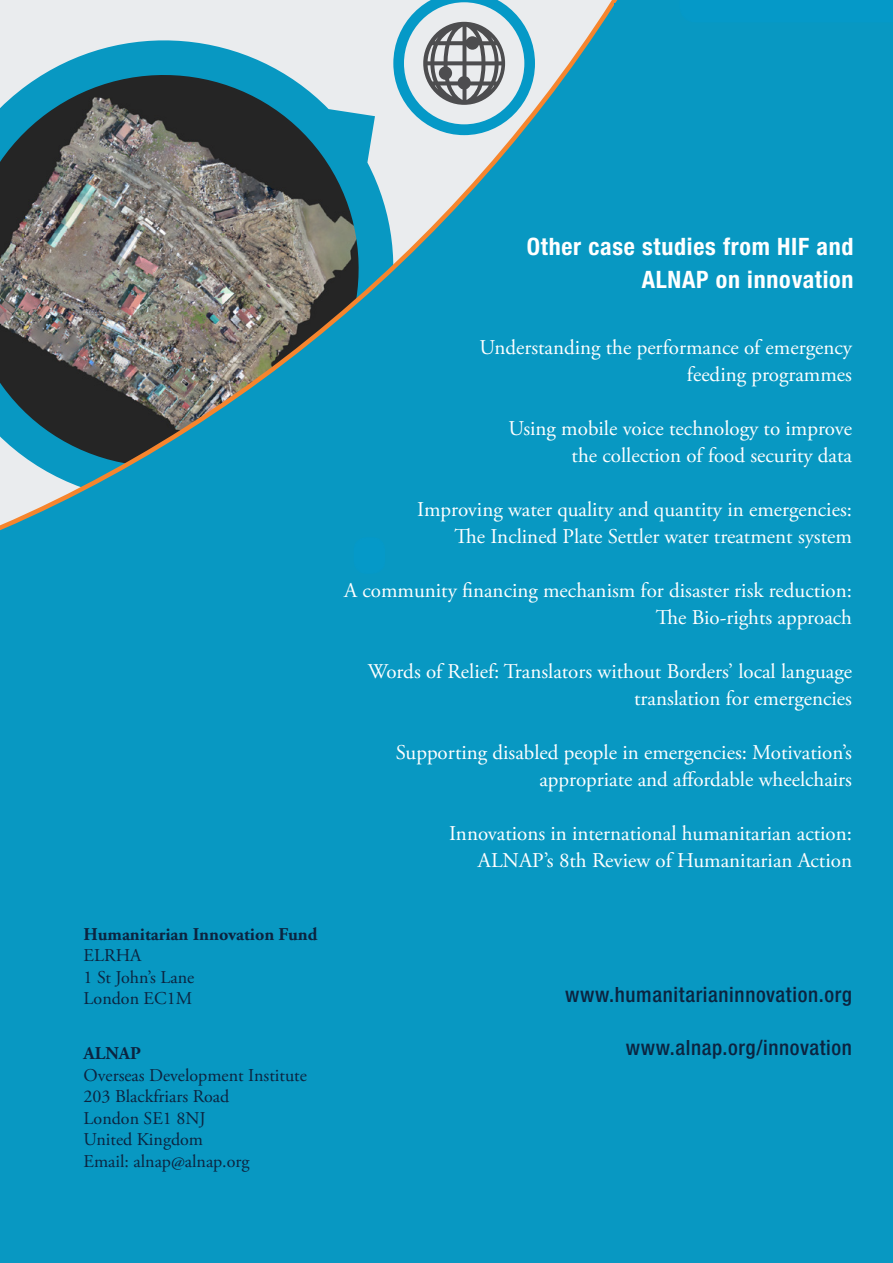
<style>
.page{position:relative;width:893px;height:1263px;background:#fff}
.page>*{position:absolute;margin:0;border:0;box-sizing:border-box;transform-origin:0 0}
.t1{font:700 condensed 24px/33px "Helvetica Neue LT Std";letter-spacing:.03em;color:#fff;text-align:right}
.t2{font:21px/27px "Adobe Garamond Pro";color:#fff;text-align:right}
.t3{font:500 condensed 21px "Helvetica Neue LT Std";letter-spacing:.03em;color:#0c2440}
.t4{font:18px/21.6px "Adobe Garamond Pro";color:#0c2440}
.t5{font:700 18px "Adobe Garamond Pro";color:#0c2440}
</style>
<div class="page">
<svg style="left:0;top:0;width:680px;height:551px;background:#58909f"></svg>
<div style="left:0;top:551px;width:893px;height:712px;background:#0898c2"></div>
<div style="left:615px;top:4px;width:278px;height:593px;background:#0898c2"></div>
<div style="left:374px;top:321px;width:351px;height:329px;background:#0898c2"></div>
<div style="left:355px;top:538px;width:29px;height:35px;background:#0599c8;border-radius:12px"></div>
<div style="left:354px;top:537px;width:31px;height:37px;border:2px solid #0599c8;border-radius:12px"></div>
<svg style="left:680px;top:0;width:213px;height:4px"></svg>
<svg style="left:393px;top:0;width:142px;height:135px;background:#9cbdc8"></svg>
<p class="t5" style="left:84px;top:923px;width:235px">Humanitarian Innovation Fund</p>
<p class="t4" style="left:84px;top:945px;width:112px">ELRHA<br>1 St John’s Lane<br>London EC1M</p>
<p class="t5" style="left:84px;top:1043px;width:59px">ALNAP</p>
<p class="t4" style="left:84px;top:1065px;width:225px">Overseas Development Institute<br>203 Blackfriars Road<br>London SE1 8NJ<br>United Kingdom<br>Email: alnap@alnap.org</p>
<p class="t1" style="left:527px;top:230px;width:328px">Other case studies from HIF and<br>ALNAP on innovation</p>
<p class="t2" style="left:479px;top:334px;width:374px">Understanding the performance of emergency feeding programmes</p>
<p class="t2" style="left:508px;top:415px;width:345px">Using mobile voice technology to improve the collection of food security data</p>
<p class="t2" style="left:417px;top:496px;width:436px">Improving water quality and quantity in emergencies:<br>The Inclined Plate Settler water treatment system</p>
<p class="t2" style="left:344px;top:577px;width:509px">A community financing mechanism for disaster risk reduction:<br>The Bio-rights approach</p>
<p class="t2" style="left:368px;top:658px;width:486px">Words of Relief: Translators without Borders’ local language translation for emergencies</p>
<p class="t2" style="left:396px;top:739px;width:458px">Supporting disabled people in emergencies: Motivation’s appropriate and affordable wheelchairs</p>
<p class="t2" style="left:449px;top:820px;width:404px">Innovations in international humanitarian action:<br>ALNAP’s 8th Review of Humanitarian Action</p>
<p class="t3" style="left:565px;top:982px;width:288px">www.humanitarianinnovation.org</p>
<p class="t3" style="left:626px;top:1034px;width:228px">www.alnap.org/innovation</p>
</div>
